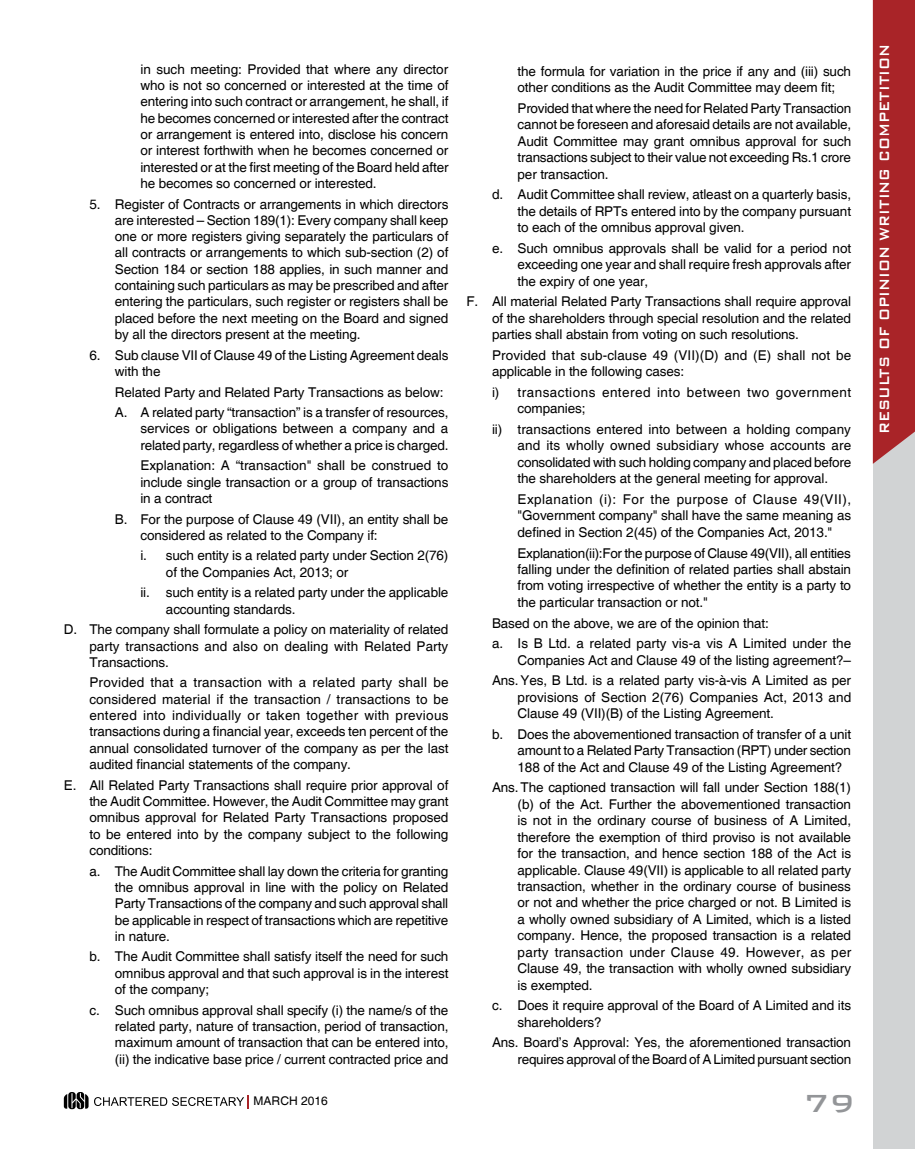
<style>
.page{position:relative;width:915px;height:1149px;background:#fff}
.page>*{position:absolute;margin:0;border:0;box-sizing:border-box;transform-origin:0 0}
.t1{font:500 33px "Bank Gothic BT";color:#939598}
.t2{font:500 18px "Bank Gothic BT";color:#fff;scale:.83 1}
.t3{font:13.5px/16.4px "Helvetica";letter-spacing:-.01em;color:#000;text-align:justify}
.t4{font:13.5px/16.4px "Helvetica";letter-spacing:.01em;color:#000}
.t5{font:13.5px/16.4px "Helvetica";letter-spacing:.035em;color:#000}
.t6{font:12px "Helvetica";color:#000}
</style>
<div class="page">
<svg style="left:64px;top:1092px;width:24px;height:16px"></svg>
<svg style="left:94px;top:1095px;width:155px;height:12px"></svg>
<div style="left:872px;top:0;width:42px;height:1148px;background:#d1d3d4"></div>
<svg style="left:872px;top:0;width:42px;height:463px"></svg>
<p class="t3" style="left:140px;top:61px;width:309px">in such meeting: Provided that where any director who is not so concerned or interested at the time of entering into such contract or arrangement, he shall, if he becomes concerned or interested after the contract or arrangement is entered into, disclose his concern or interest forthwith when he becomes concerned or interested or at the first meeting of the Board held after he becomes so concerned or interested.</p>
<p class="t3" style="left:115px;top:196px;width:335px;text-indent:-26px">5. Register of Contracts or arrangements in which directors are interested – Section 189(1): Every company shall keep one or more registers giving separately the particulars of all contracts or arrangements to which sub-section (2) of Section 184 or section 188 applies, in such manner and containing such particulars as may be prescribed and after entering the particulars, such register or registers shall be placed before the next meeting on the Board and signed by all the directors present at the meeting.</p>
<p class="t3" style="left:115px;top:347px;width:335px;text-indent:-26px">6. Sub clause VII of Clause 49 of the Listing Agreement deals with the</p>
<p class="t3" style="left:115px;top:382px;width:335px;line-height:20.5px">Related Party and Related Party Transactions as below:<br>A. A related party “transaction” is a transfer of resources,</p>
<p class="t3" style="left:140px;top:421px;width:309px">services or obligations between a company and a related party, regardless of whether a price is charged.</p>
<p class="t3" style="left:140px;top:458px;width:309px">Explanation: A “transaction" shall be construed to include single transaction or a group of transactions in a contract</p>
<p class="t3" style="left:140px;top:511px;width:309px;text-indent:-26px">B. For the purpose of Clause 49 (VII), an entity shall be considered as related to the Company if:</p>
<p class="t3" style="left:166px;top:548px;width:284px;text-indent:-26px">i. such entity is a related party under Section 2(76) of the Companies Act, 2013; or</p>
<p class="t3" style="left:166px;top:584px;width:284px;text-indent:-26px">ii. such entity is a related party under the applicable accounting standards.</p>
<p class="t3" style="left:89px;top:621px;width:360px;text-indent:-26px">D. The company shall formulate a policy on materiality of related party transactions and also on dealing with Related Party Transactions.</p>
<p class="t3" style="left:89px;top:674px;width:360px">Provided that a transaction with a related party shall be considered material if the transaction / transactions to be entered into individually or taken together with previous transactions during a financial year, exceeds ten percent of the annual consolidated turnover of the company as per the last audited financial statements of the company.</p>
<p class="t3" style="left:89px;top:777px;width:360px;text-indent:-26px">E. All Related Party Transactions shall require prior approval of the Audit Committee. However, the Audit Committee may grant omnibus approval for Related Party Transactions proposed to be entered into by the company subject to the following conditions:</p>
<p class="t3" style="left:115px;top:862px;width:335px;text-indent:-26px">a. The Audit Committee shall lay down the criteria for granting the omnibus approval in line with the policy on Related Party Transactions of the company and such approval shall be applicable in respect of transactions which are repetitive in nature.</p>
<p class="t3" style="left:115px;top:948px;width:335px;text-indent:-26px">b. The Audit Committee shall satisfy itself the need for such omnibus approval and that such approval is in the interest of the company;</p>
<p class="t3" style="left:115px;top:1001px;width:335px;text-indent:-26px">c. Such omnibus approval shall specify (i) the name/s of the related party, nature of transaction, period of transaction, maximum amount of transaction that can be entered into, (ii) the indicative base price / current contracted price and</p>
<p class="t6" style="left:253px;top:1093px;width:76px">March 2016</p>
<p class="t3" style="left:517px;top:63px;width:335px">the formula for variation in the price if any and (iii) such other conditions as the Audit Committee may deem fit;</p>
<p class="t3" style="left:517px;top:100px;width:335px">Provided that where the need for Related Party Transaction cannot be foreseen and aforesaid details are not available, Audit Committee may grant omnibus approval for such transactions subject to their value not exceeding Rs.1 crore per transaction.</p>
<p class="t3" style="left:517px;top:187px;width:335px;text-indent:-26px">d. Audit Committee shall review, atleast on a quarterly basis, the details of RPTs entered into by the company pursuant to each of the omnibus approval given.</p>
<p class="t3" style="left:517px;top:240px;width:335px;text-indent:-26px">e. Such omnibus approvals shall be valid for a period not exceeding one year and shall require fresh approvals after the expiry of one year,</p>
<p class="t3" style="left:492px;top:294px;width:360px;text-indent:-26px">F. All material Related Party Transactions shall require approval of the shareholders through special resolution and the related parties shall abstain from voting on such resolutions.</p>
<p class="t4" style="left:492px;top:347px;width:360px">Provided that sub-clause 49 (VII)(D) and (E) shall not be applicable in the following cases:</p>
<p class="t5" style="left:517px;top:384px;width:335px;text-indent:-26px">i) transactions entered into between two government companies;</p>
<p class="t3" style="left:517px;top:421px;width:335px;text-indent:-26px">ii) transactions entered into between a holding company and its wholly owned subsidiary whose accounts are consolidated with such holding company and placed before the shareholders at the general meeting for approval.</p>
<p class="t3" style="left:517px;top:491px;width:335px">Explanation (i): For the purpose of Clause 49(VII), "Government company" shall have the same meaning as defined in Section 2(45) of the Companies Act, 2013."</p>
<p class="t3" style="left:517px;top:545px;width:335px">Explanation(ii):For the purpose of Clause 49(VII), all entities falling under the definition of related parties shall abstain from voting irrespective of whether the entity is a party to the particular transaction or not."</p>
<p class="t3" style="left:492px;top:612px;width:360px;line-height:20.7px">Based on the above, we are of the opinion that:<br>a. Is B Ltd. a related party vis-a vis A Limited under the</p>
<p class="t3" style="left:492px;top:650px;width:360px;line-height:20.7px;text-align:right">Companies Act and Clause 49 of the listing agreement?–<br>Ans.Yes, B Ltd. is a related party vis-à-vis A Limited as per</p>
<p class="t3" style="left:517px;top:689px;width:335px">provisions of Section 2(76) Companies Act, 2013 and<br>Clause 49 (VII)(B) of the Listing Agreement.</p>
<p class="t3" style="left:517px;top:726px;width:335px;text-indent:-26px">b. Does the abovementioned transaction of transfer of a unit amount to a Related Party Transaction (RPT) under section 188 of the Act and Clause 49 of the Listing Agreement?</p>
<p class="t3" style="left:517px;top:779px;width:335px;text-indent:-26px">Ans.The captioned transaction will fall under Section 188(1) (b) of the Act. Further the abovementioned transaction is not in the ordinary course of business of A Limited, therefore the exemption of third proviso is not available for the transaction, and hence section 188 of the Act is applicable. Clause 49(VII) is applicable to all related party transaction, whether in the ordinary course of business or not and whether the price charged or not. B Limited is a wholly owned subsidiary of A Limited, which is a listed company. Hence, the proposed transaction is a related party transaction under Clause 49. However, as per Clause 49, the transaction with wholly owned subsidiary is exempted.</p>
<p class="t3" style="left:517px;top:997px;width:335px;text-indent:-26px">c. Does it require approval of the Board of A Limited and its shareholders?</p>
<p class="t3" style="left:492px;top:1034px;width:360px;text-align:right">Ans. Board’s Approval: Yes, the aforementioned transaction requires approval of the Board of A Limited pursuant section</p>
<h1 class="t1" style="left:803px;top:1084px;width:53px">79</h1>
<h2 class="t2" style="left:874px;top:434px;width:466px;rotate:-90deg">RESULTS of OPINIONWRITINGCOMPETITION</h2>
</div>
